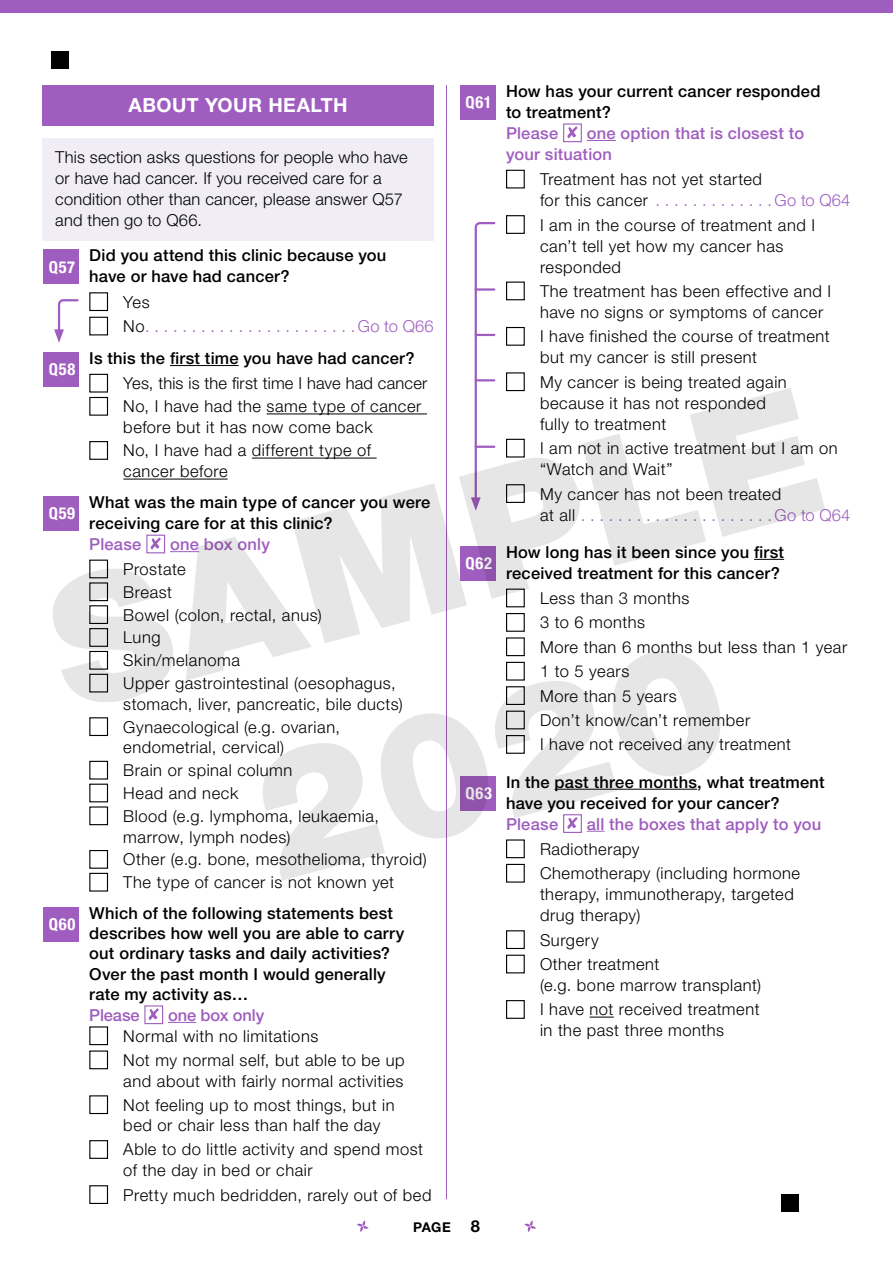
<style>
.page{position:relative;width:893px;height:1263px;background:#fff}
.page>*{position:absolute;margin:0;border:0;box-sizing:border-box;transform-origin:0 0}
.t1{font:700 19.5px "Helvetica Neue LT Std";letter-spacing:.02em;color:#fff}
.t2{font:300 16.5px/22.8px "Helvetica Neue LT Std";letter-spacing:.03em;color:#000}
.t3{font:500 16.5px/21px "Helvetica Neue LT Std";letter-spacing:.015em;color:#000}
.t4{font:300 16.5px/21px "Helvetica Neue LT Std";letter-spacing:.01em;color:#000}
.t5{font:500 16.5px/21px "Helvetica Neue LT Std";letter-spacing:.01em;color:#9f5dbf}
.t6{font:300 16.5px/24.5px "Helvetica Neue LT Std";letter-spacing:.01em;color:#9f5dbf}
.t7{font:700 condensed 16.5px "Helvetica Neue LT Std";letter-spacing:.045em;color:#fff}
.t8{font:700 13.5px "Helvetica Neue LT Std";color:#000}
.s1{color:#000}
.s2{font-size:16.5px}
.s3{color:#9f5dbf}
</style>
<div class="page">
<hr style="left:446px;top:85px;width:1px;height:1114px;background:#9f5dbf">
<div style="left:0;top:0;width:893px;height:13px;background:#9f5dbf"></div>
<div style="left:43px;top:85px;width:391px;height:41px;background:#9f5dbf"></div>
<div style="left:43px;top:138px;width:391px;height:103px;background:#f0edf6"></div>
<hr style="left:170px;top:365px;width:69px;height:1px;background:#000">
<svg style="left:168px;top:1022px;width:28px;height:1px"></svg>
<div style="left:89px;top:292px;width:19px;height:19px;border:1px solid #000"></div>
<div style="left:89px;top:317px;width:19px;height:18px;border:1px solid #000"></div>
<div style="left:89px;top:374px;width:19px;height:19px;border:1px solid #000"></div>
<div style="left:89px;top:717px;width:19px;height:19px;border:1px solid #000"></div>
<div style="left:89px;top:761px;width:19px;height:18px;border:1px solid #000"></div>
<div style="left:89px;top:784px;width:19px;height:18px;border:1px solid #000"></div>
<div style="left:89px;top:806px;width:19px;height:19px;border:1px solid #000"></div>
<div style="left:89px;top:850px;width:19px;height:19px;border:1px solid #000"></div>
<div style="left:89px;top:873px;width:19px;height:18px;border:1px solid #000"></div>
<svg style="left:149px;top:1008px;width:10px;height:12px"></svg>
<div style="left:144px;top:1005px;width:19px;height:19px;border:1px solid #9f5dbf"></div>
<div style="left:89px;top:1026px;width:19px;height:19px;border:1px solid #000"></div>
<div style="left:89px;top:1050px;width:19px;height:19px;border:1px solid #000"></div>
<div style="left:89px;top:1095px;width:19px;height:19px;border:1px solid #000"></div>
<div style="left:89px;top:1140px;width:19px;height:19px;border:1px solid #000"></div>
<div style="left:89px;top:1185px;width:19px;height:19px;border:1px solid #000"></div>
<svg style="left:587px;top:140px;width:29px;height:1px"></svg>
<svg style="left:590px;top:1017px;width:24px;height:1px"></svg>
<svg style="left:567px;top:126px;width:11px;height:12px"></svg>
<div style="left:563px;top:123px;width:19px;height:19px;border:1px solid #9f5dbf"></div>
<div style="left:506px;top:170px;width:19px;height:18px;border:1px solid #000"></div>
<div style="left:506px;top:215px;width:19px;height:19px;border:1px solid #000"></div>
<div style="left:506px;top:282px;width:19px;height:18px;border:1px solid #000"></div>
<div style="left:506px;top:327px;width:19px;height:19px;border:1px solid #000"></div>
<div style="left:506px;top:372px;width:19px;height:19px;border:1px solid #000"></div>
<div style="left:506px;top:930px;width:19px;height:19px;border:1px solid #000"></div>
<div style="left:506px;top:955px;width:19px;height:18px;border:1px solid #000"></div>
<div style="left:506px;top:1000px;width:19px;height:19px;border:1px solid #000"></div>
<div style="left:43px;top:250px;width:36px;height:34px;background:#9f5dbf"></div>
<svg style="left:54px;top:299px;width:25px;height:44px"></svg>
<div style="left:43px;top:352px;width:36px;height:34px;background:#9f5dbf"></div>
<div style="left:43px;top:496px;width:36px;height:34px;background:#9f5dbf"></div>
<div style="left:43px;top:907px;width:36px;height:34px;background:#9f5dbf"></div>
<div style="left:460px;top:85px;width:35px;height:34px;background:#9f5dbf"></div>
<svg style="left:474px;top:222px;width:22px;height:166px"></svg>
<svg style="left:357px;top:1220px;width:11px;height:12px"></svg>
<svg style="left:524px;top:1220px;width:12px;height:12px"></svg>
<div style="left:781px;top:1195px;width:17px;height:17px;background:#000"></div>
<div style="left:51px;top:51px;width:17px;height:17px;background:#000"></div>
<svg style="left:263px;top:709px;width:458px;height:171px"></svg>
<svg style="left:47px;top:388px;width:778px;height:321px"></svg>
<p class="t1" style="left:129px;top:93px;width:220px">ABOUT YOUR HEALTH</p>
<p class="t4" style="left:55px;top:146px;width:354px">This section asks questions for people who have or have had cancer. If you received care for a condition other than cancer, please answer Q57 and then go to Q66.</p>
<p class="t3" style="left:89px;top:245px;width:299px">Did you attend this clinic because you have or have had cancer?</p>
<p class="t6" style="left:123px;top:289px;width:28px"><span class="s1">Yes<br>No</span>.......................</p>
<p class="t7" style="left:49px;top:257px;width:28px">Q57</p>
<p class="t6" style="left:358px;top:314px;width:77px">Go to Q66</p>
<p class="t3" style="left:89px;top:347px;width:327px">Is this the first time you have had cancer?</p>
<p class="t2" style="left:123px;top:371px;width:306px">Yes, this is the first time I have had cancer<br>No, I have had the same type of cancer</p>
<p class="t2" style="left:123px;top:415px;width:251px">before but it has now come back<br>No, I have had a different type of</p>
<p class="t2" style="left:123px;top:460px;width:106px">cancer before</p>
<p class="t3" style="left:89px;top:491px;width:343px">What was the main type of cancer you were receiving care for at this clinic?</p>
<p class="t5" style="left:89px;top:533px;width:54px">Please</p>
<p class="t5" style="left:170px;top:533px;width:101px">one box only</p>
<p class="t2" style="left:123px;top:557px;width:274px">Prostate<br>Breast<br>Bowel (colon, rectal, anus)<br>Lung<br>Skin/melanoma<br>Upper gastrointestinal (oesophagus,</p>
<p class="t2" style="left:123px;top:692px;width:281px">stomach, liver, pancreatic, bile ducts)<br>Gynaecological (e.g. ovarian,</p>
<p class="t2" style="left:123px;top:736px;width:257px">endometrial, cervical)<br>Brain or spinal column<br>Head and neck<br>Blood (e.g. lymphoma, leukaemia,</p>
<p class="t2" style="left:123px;top:825px;width:305px">marrow, lymph nodes)<br>Other (e.g. bone, mesothelioma, thyroid)<br>The type of cancer is not known yet</p>
<p class="t3" style="left:89px;top:902px;width:316px;line-height:20.2px">Which of the following statements best describes how well you are able to carry out ordinary tasks and daily activities?<br>Over the past month I would generally rate my activity as…</p>
<p class="t5" style="left:89px;top:1004px;width:52px">Please</p>
<p class="t5" style="left:168px;top:1004px;width:98px">one box only</p>
<p class="t2" style="left:123px;top:1023px;width:283px;line-height:24.2px">Normal with no limitations<br>Not my normal self, but able to be up</p>
<p class="t2" style="left:123px;top:1068px;width:282px;line-height:24.2px">and about with fairly normal activities<br>Not feeling up to most things, but in</p>
<p class="t2" style="left:123px;top:1113px;width:301px;line-height:24.2px">bed or chair less than half the day<br>Able to do little activity and spend most</p>
<p class="t2" style="left:123px;top:1158px;width:310px;line-height:24.5px">of the day in bed or chair<br>Pretty much bedridden, rarely out of bed</p>
<p class="t7" style="left:49px;top:359px;width:28px">Q58</p>
<p class="t7" style="left:49px;top:503px;width:28px">Q59</p>
<p class="t7" style="left:49px;top:914px;width:28px">Q60</p>
<p class="t7" style="left:466px;top:92px;width:28px">Q61</p>
<p class="t7" style="left:466px;top:553px;width:28px">Q62</p>
<p class="t7" style="left:466px;top:783px;width:28px">Q63</p>
<p class="t8" style="left:413px;top:1219px;width:68px">PAGE <span class="s2">8</span></p>
<p class="t3" style="left:506px;top:80px;width:316px">How has your current cancer responded to treatment?</p>
<p class="t5" style="left:506px;top:122px;width:54px">Please</p>
<p class="t5" style="left:506px;top:122px;width:300px;text-indent:81px">one option that is closest to your situation</p>
<p class="t2" style="left:540px;top:168px;width:223px;line-height:21px">Treatment has not yet started for this cancer<span class="s3">.............</span></p>
<p class="t6" style="left:775px;top:188px;width:77px">Go to Q64</p>
<p class="t2" style="left:540px;top:214px;width:277px;line-height:21px">I am in the course of treatment and I can’t tell yet how my cancer has responded</p>
<p class="t2" style="left:540px;top:280px;width:293px;line-height:21px">The treatment has been effective and I have no signs or symptoms of cancer</p>
<p class="t2" style="left:540px;top:326px;width:291px;line-height:21px">I have finished the course of treatment but my cancer is still present</p>
<p class="t2" style="left:540px;top:371px;width:248px;line-height:21px">My cancer is being treated again because it has not responded fully to treatment</p>
<p class="t2" style="left:540px;top:437px;width:299px;line-height:21px">I am not in active treatment but I am on “Watch and Wait”</p>
<p class="t2" style="left:540px;top:482px;width:243px">My cancer has not been treated</p>
<p class="t6" style="left:775px;top:502px;width:77px">Go to Q64</p>
<p class="t3" style="left:506px;top:541px;width:280px">How long has it been since you first received treatment for this cancer?</p>
<p class="t2" style="left:540px;top:585px;width:309px;line-height:24.5px">Less than 3 months<br>3 to 6 months<br>More than 6 months but less than 1 year<br>1 to 5 years<br>More than 5 years<br>Don’t know/can’t remember<br>I have not received any treatment</p>
<p class="t3" style="left:506px;top:771px;width:320px">In the past three months, what treatment have you received for your cancer?</p>
<p class="t5" style="left:506px;top:813px;width:54px">Please</p>
<p class="t5" style="left:587px;top:813px;width:236px">all the boxes that apply to you</p>
<p class="t2" style="left:540px;top:836px;width:262px;line-height:24.5px">Radiotherapy<br>Chemotherapy (including hormone</p>
<p class="t2" style="left:540px;top:883px;width:255px;line-height:21px">therapy, immunotherapy, targeted drug therapy)</p>
<p class="t2" style="left:540px;top:927px;width:121px;line-height:24.5px">Surgery<br>Other treatment</p>
<p class="t2" style="left:540px;top:972px;width:223px;line-height:24.5px">(e.g. bone marrow transplant)<br>I have not received treatment</p>
<p class="t2" style="left:540px;top:1019px;width:186px">in the past three months</p>
</div>
